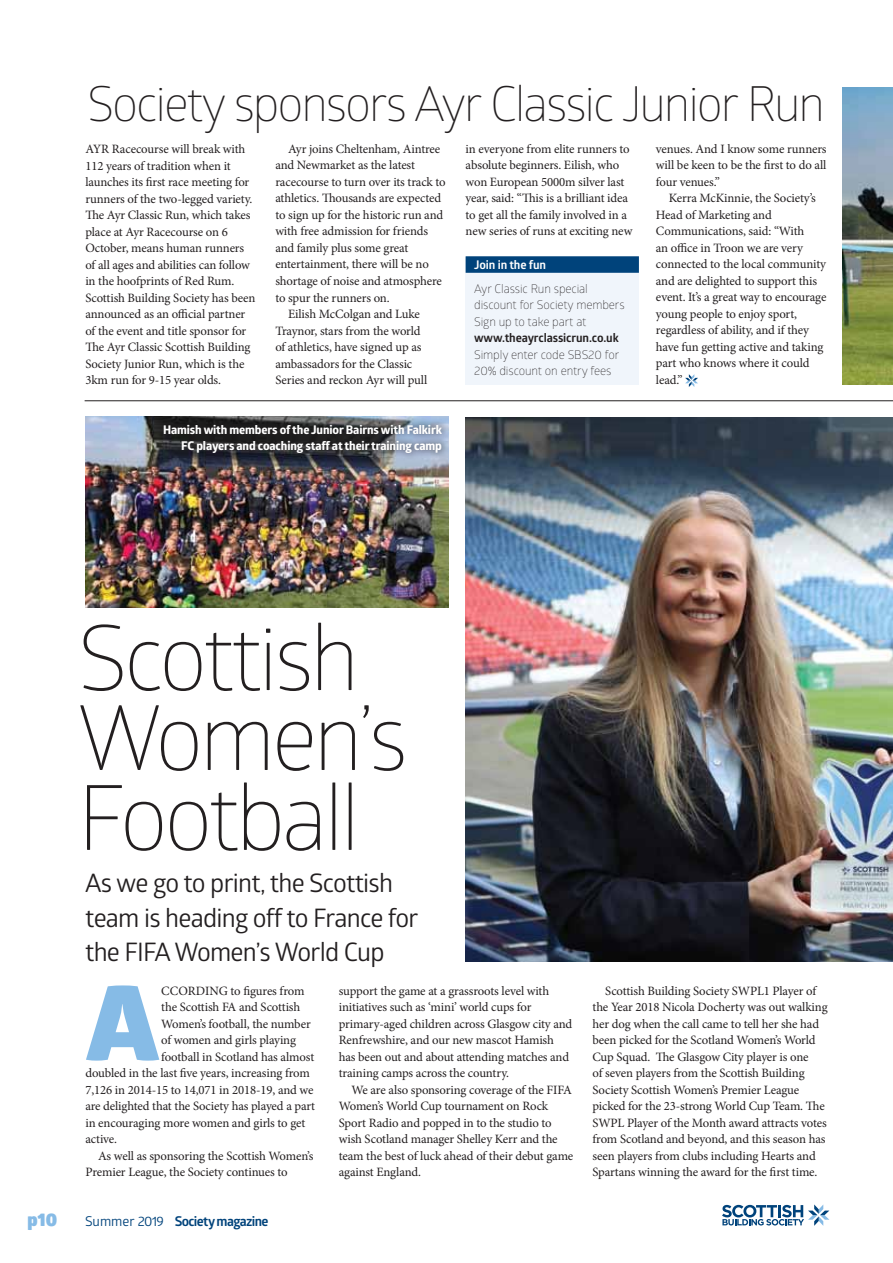
<style>
.page{position:relative;width:893px;height:1263px;background:#fff}
.page>*{position:absolute;margin:0;border:0;box-sizing:border-box;transform-origin:0 0}
.t1{font:900 104.4px "Glober";color:#86bbe6}
.t2{font:300 90px/79.9px "Glober";letter-spacing:-.045em;color:#231f20}
.t3{font:300 48.3px "Glober";letter-spacing:-.045em;color:#231f20}
.t4{font:25.5px/34.5px "Glober";letter-spacing:-.03em;color:#231f20}
.t5{font:900 18px "Glober";color:#86bbe6}
.t6{font:700 13.5px "Glober";letter-spacing:-.05em;color:#00437b}
.t7{font:12.75px/16.5px "Minion Pro";letter-spacing:-.015em;color:#231f20}
.t8{font:300 12px/16.5px "Glober";letter-spacing:-.01em;color:#231f20}
.t9{font:700 12px/16.5px "Globerx";letter-spacing:-.01em;color:#fff;text-align:right}
.t10{font:700 12px "Glober";letter-spacing:-.01em;color:#231f20}
.t11{font:700 12px "Glober";letter-spacing:-.01em;color:#fff}
.s1{font-weight:400}
</style>
<div class="page">
<svg style="left:722px;top:1204px;width:107px;height:22px"></svg>
<hr style="left:85px;top:400px;width:808px;height:1px;background:#231f20">
<img style="left:843px;top:87px;width:50px;height:297px">
<svg style="left:685px;top:374px;width:13px;height:13px"></svg>
<div style="left:466px;top:257px;width:173px;height:127px;background:#f0f5fb"></div>
<div style="left:466px;top:256px;width:173px;height:17px;background:#00437b"></div>
<img style="left:85px;top:417px;width:364px;height:191px">
<img style="left:466px;top:417px;width:427px;height:545px">
<div style="left:156px;top:417px;width:293px;height:43px;background:#231f20;opacity:.9"></div>
<h3 class="t3" style="left:87px;top:71px;width:739px">Society sponsors Ayr Classic Junior Run</h3>
<p class="t7" style="left:85px;top:141px;width:172px">Ayr Racecourse will break with<br>112 years of tradition when it launches its first race meeting for runners of the two-legged variety.<br>The Ayr Classic Run, which takes place at Ayr Racecourse on 6<br>October, means human runners of all ages and abilities can follow in the hoofprints of Red Rum.<br>Scottish Building Society has been announced as an official partner of the event and title sponsor for<br>The Ayr Classic Scottish Building<br>Society Junior Run, which is the<br>3km run for 9-15 year olds.</p>
<p class="t7" style="left:288px;top:141px;width:154px">Ayr joins Cheltenham, Aintree</p>
<p class="t7" style="left:466px;top:141px;width:168px">in everyone from elite runners to absolute beginners. Eilish, who won European 5000m silver last year, said: “This is a brilliant idea to get all the family involved in a new series of runs at exciting new</p>
<p class="t7" style="left:656px;top:141px;width:172px;text-align:justify">venues. And I know some runners will be keen to be the first to do all four venues.”</p>
<p class="t7" style="left:275px;top:157px;width:141px">and Newmarket as the latest</p>
<p class="t7" style="left:275px;top:174px;width:172px">racecourse to turn over its track to</p>
<p class="t7" style="left:275px;top:190px;width:167px">athletics. Thousands are expected</p>
<p class="t7" style="left:275px;top:207px;width:169px">to sign up for the historic run and</p>
<p class="t7" style="left:275px;top:223px;width:154px">with free admission for friends</p>
<p class="t7" style="left:275px;top:240px;width:135px">and family plus some great</p>
<p class="t7" style="left:275px;top:256px;width:155px">entertainment, there will be no</p>
<p class="t7" style="left:275px;top:273px;width:168px">shortage of noise and atmosphere</p>
<p class="t7" style="left:275px;top:289px;width:116px">to spur the runners on.</p>
<p class="t7" style="left:288px;top:306px;width:133px">Eilish McColgan and Luke</p>
<p class="t7" style="left:275px;top:322px;width:147px">Traynor, stars from the world</p>
<p class="t7" style="left:275px;top:339px;width:148px">of athletics, have signed up as</p>
<p class="t7" style="left:275px;top:355px;width:138px">ambassadors for the Classic</p>
<p class="t7" style="left:275px;top:372px;width:153px">Series and reckon Ayr will pull</p>
<p class="t7" style="left:656px;top:190px;width:172px;text-indent:13px">Kerra McKinnie, the Society’s<br>Head of Marketing and<br>Communications, said: “With<br>an office in Troon we are very connected to the local community and are delighted to support this event. It’s a great way to encourage young people to enjoy sport, regardless of ability, and if they have fun getting active and taking part who knows where it could lead.”</p>
<p class="t11" style="left:474px;top:256px;width:73px">Join in the fun</p>
<p class="t8" style="left:474px;top:279px;width:152px">Ayr Classic Run special discount for Society members<br>Sign up to take part at</p>
<p class="t10" style="left:474px;top:329px;width:146px">www.theayrclassicrun.co.uk</p>
<p class="t8" style="left:474px;top:345px;width:147px">Simply enter code SBS20 for<br>20% discount on entry fees</p>
<p class="t9" style="left:163px;top:421px;width:280px">Hamish with members of the Junior Bairns with Falkirk<br>FC players and coaching staff at their training camp</p>
<h2 class="t2" style="left:77px;top:614px;width:332px">Scottish<br>Women’s<br>Football</h2>
<h3 class="t4" style="left:85px;top:865px;width:335px">As we go to print, the Scottish team is heading off to France for the FIFA Women’s World Cup</h3>
<h1 class="t1" style="left:86px;top:943px;width:74px">A</h1>
<p class="t7" style="left:161px;top:982px;width:10px">ccording</p>
<p class="t7" style="left:231px;top:982px;width:75px">to figures from</p>
<p class="t7" style="left:161px;top:999px;width:140px">the Scottish FA and Scottish</p>
<p class="t7" style="left:161px;top:1015px;width:151px">Women’s football, the number</p>
<p class="t7" style="left:161px;top:1032px;width:136px">of women and girls playing</p>
<p class="t7" style="left:161px;top:1048px;width:155px">football in Scotland has almost</p>
<p class="t7" style="left:85px;top:1065px;width:226px">doubled in the last five years, increasing from</p>
<p class="t7" style="left:85px;top:1081px;width:230px">7,126 in 2014-15 to 14,071 in 2018-19, and we</p>
<p class="t7" style="left:85px;top:1098px;width:231px">are delighted that the Society has played a part</p>
<p class="t7" style="left:85px;top:1114px;width:221px">in encouraging more women and girls to get</p>
<p class="t7" style="left:85px;top:1131px;width:33px">active.</p>
<p class="t7" style="left:98px;top:1147px;width:217px">As well as sponsoring the Scottish Women’s</p>
<p class="t7" style="left:85px;top:1164px;width:204px">Premier League, the Society continues to</p>
<h3 class="t5" style="left:28px;top:1205px;width:31px">p10</h3>
<p class="t6" style="left:85px;top:1211px;width:185px"><span class="s1">Summer 2019</span> Society magazine</p>
<p class="t7" style="left:339px;top:982px;width:235px">support the game at a grassroots level with initiatives such as ‘mini’ world cups for primary-aged children across Glasgow city and Renfrewshire, and our new mascot Hamish has been out and about attending matches and training camps across the country.</p>
<p class="t7" style="left:339px;top:1081px;width:236px;text-indent:13px">We are also sponsoring coverage of the FIFA Women’s World Cup tournament on Rock Sport Radio and popped in to the studio to wish Scotland manager Shelley Kerr and the team the best of luck ahead of their debut game against England.</p>
<p class="t7" style="left:592px;top:982px;width:237px;text-indent:13px">Scottish Building Society SWPL1 Player of the Year 2018 Nicola Docherty was out walking her dog when the call came to tell her she had been picked for the Scotland Women’s World Cup Squad. The Glasgow City player is one<br>of seven players from the Scottish Building Society Scottish Women’s Premier League picked for the 23-strong World Cup Team. The SWPL Player of the Month award attracts votes from Scotland and beyond, and this season has seen players from clubs including Hearts and Spartans winning the award for the first time.</p>
</div>
